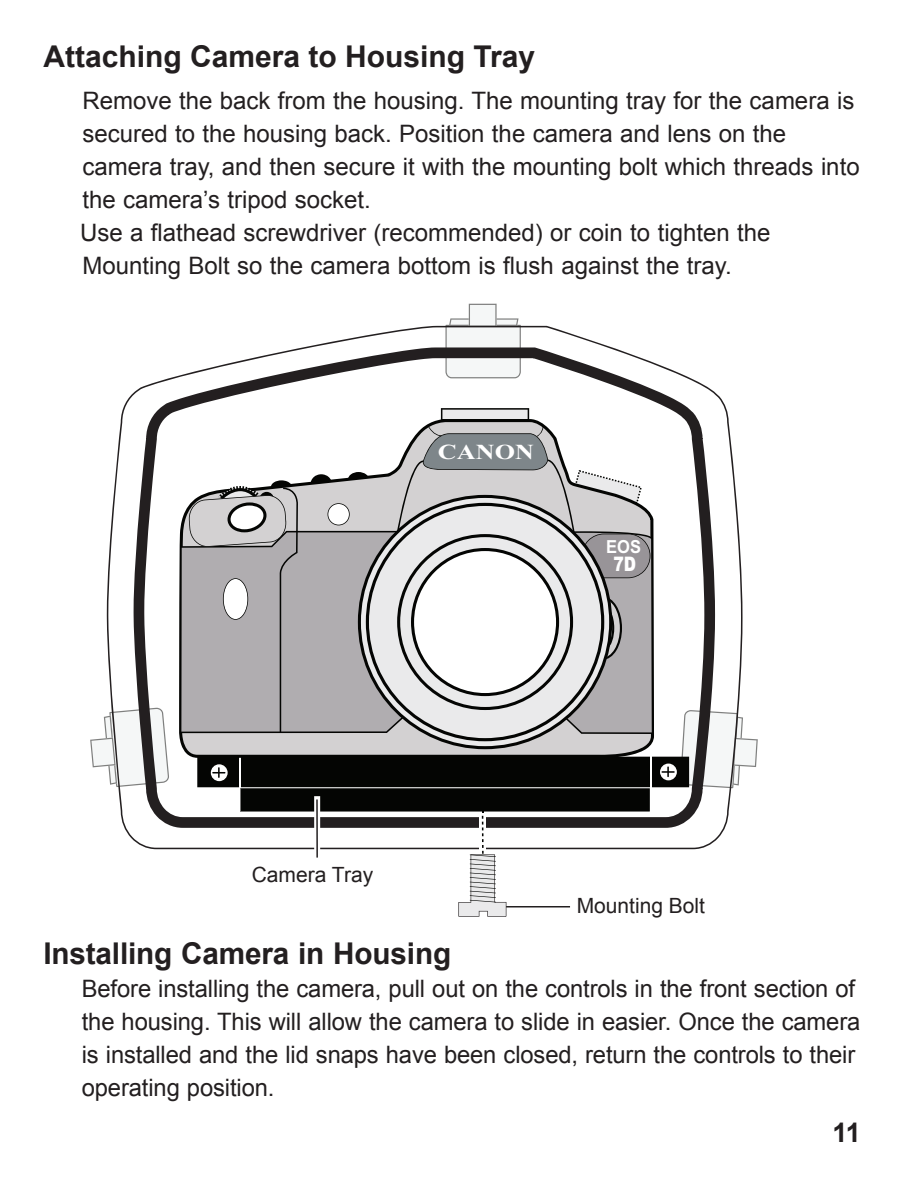
<style>
.page{position:relative;width:918px;height:1188px;background:#fff}
.page>*{position:absolute;margin:0;border:0;box-sizing:border-box;transform-origin:0 0}
.t1{font:700 30px "Arial";letter-spacing:-.005em;color:#231f20}
.t2{font:700 27px "Arial";color:#231f20}
.t3{font:24px/33px "Arial";color:#231f20}
.t4{font:700 21.3px "Times New Roman";color:#fff;scale:1.22 1}
.t5{font:21px "Arial";color:#231f20}
.t6{font:900 20.1px "Arial";color:#fff;scale:.79 1}
.t7{font:700 18px "Arial";color:#fff;scale:.92 1}
</style>
<div class="page">
<svg style="left:445px;top:304px;width:76px;height:22px"></svg>
<svg style="left:90px;top:716px;width:17px;height:52px"></svg>
<svg style="left:107px;top:326px;width:619px;height:523px"></svg>
<svg style="left:134px;top:347px;width:581px;height:481px"></svg>
<svg style="left:180px;top:531px;width:9px;height:202px;background:#8f8d8f"></svg>
<svg style="left:189px;top:408px;width:569px;height:509px"></svg>
<div style="left:314px;top:796px;width:6px;height:58px;background:#fff"></div>
<hr style="left:316px;top:799px;width:2px;height:59px;background:#231f20">
<p class="t1" style="left:43px;top:40px;width:493px">Attaching Camera to Housing Tray</p>
<p class="t3" style="left:80px;top:84px;width:781px">Remove the back from the housing. The mounting tray for the camera is secured to the housing back. Position the camera and lens on the camera tray, and then secure it with the mounting bolt which threads into the camera’s tripod socket.<br>Use a flathead screwdriver (recommended) or coin to tighten the Mounting Bolt so the camera bottom is flush against the tray.</p>
<p class="t4" style="left:438px;top:438px;width:80px">CANON</p>
<p class="t7" style="left:606px;top:535px;width:39px">EOS</p>
<p class="t6" style="left:613px;top:549px;width:30px">7D</p>
<p class="t5" style="left:252px;top:863px;width:123px">Camera Tray</p>
<p class="t5" style="left:577px;top:894px;width:130px">Mounting Bolt</p>
<p class="t1" style="left:43px;top:937px;width:409px">Installing Camera in Housing</p>
<p class="t3" style="left:82px;top:972px;width:780px">Before installing the camera, pull out on the controls in the front section of the housing. This will allow the camera to slide in easier. Once the camera is installed and the lid snaps have been closed, return the controls to their operating position.</p>
<p class="t2" style="left:832px;top:1118px;width:30px">11</p>
</div>
